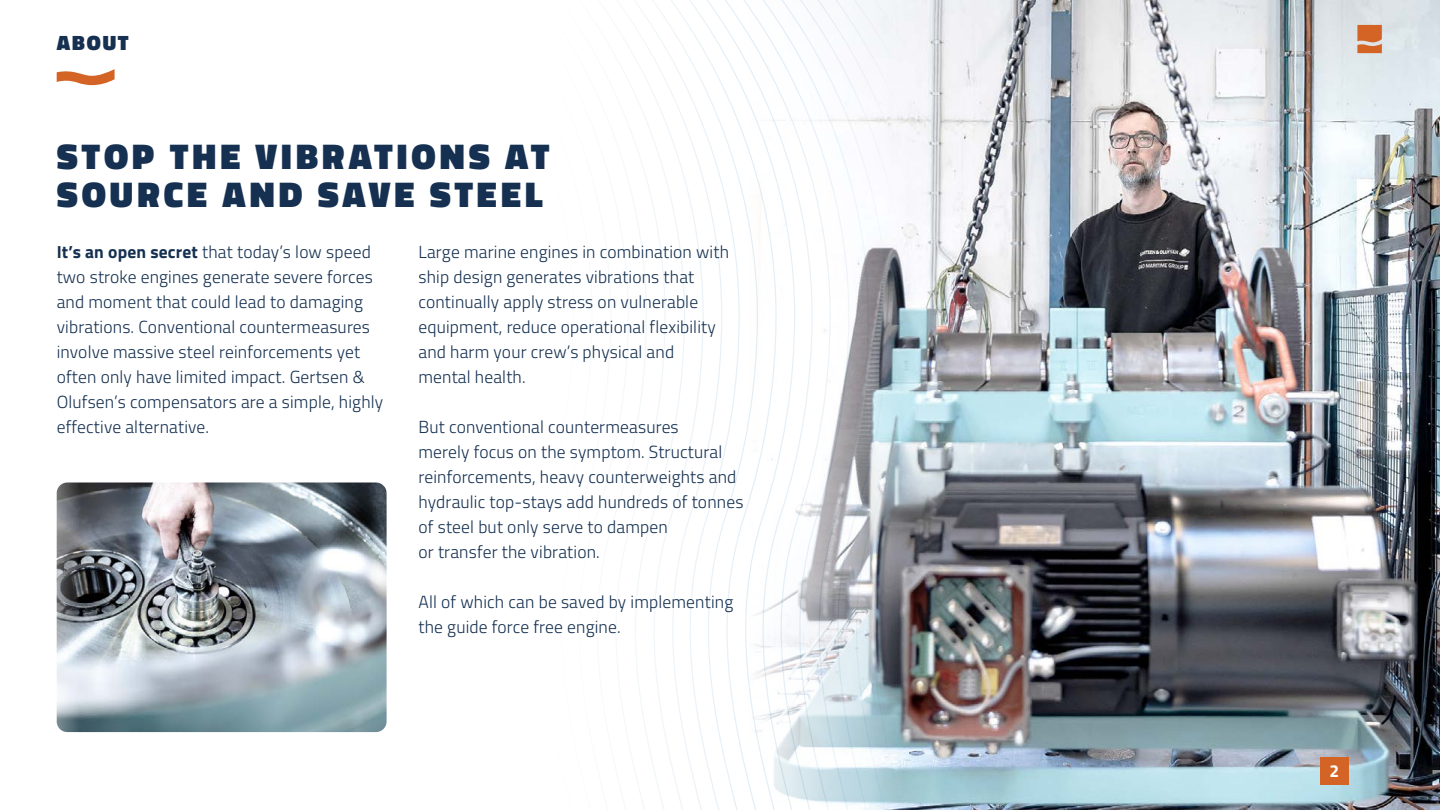
<style>
.page{position:relative;width:1440px;height:810px;background:#fff}
.page>*{position:absolute;margin:0;border:0;box-sizing:border-box;transform-origin:0 0}
.t1{font:900 36.25px/38.8px "Titillium Web";letter-spacing:.11em;color:#153050}
.t2{font:900 21px "Titillium Web";letter-spacing:.09em;color:#153050}
.t3{font:300 17.5px/25px "Titillium Web";letter-spacing:.01em;color:#153050}
.t4{font:700 17.38px "Titillium Web";color:#fff}
.s1{font-weight:700}
</style>
<div class="page">
<svg style="left:740px;top:0;width:8px;height:781px"></svg>
<svg style="left:686px;top:0;width:54px;height:810px"></svg>
<svg style="left:621px;top:0;width:65px;height:810px"></svg>
<img style="left:748px;top:0;width:692px;height:810px">
<img style="left:57px;top:482px;width:330px;height:250px">
<div style="left:1320px;top:757px;width:29px;height:28px;background:#d46426"></div>
<svg style="left:57px;top:69px;width:58px;height:16px"></svg>
<svg style="left:1357px;top:25px;width:25px;height:28px"></svg>
<p class="t2" style="left:57px;top:27px;width:74px">ABOUT</p>
<h1 class="t1" style="left:57px;top:137px;width:494px">STOP THE VIBRATIONS AT<br>SOURCE AND SAVE STEEL</h1>
<p class="t3" style="left:57px;top:238px;width:328px"><span class="s1">It’s an open secret</span> that today’s low speed two stroke engines generate severe forces and moment that could lead to damaging vibrations. Conventional countermeasures involve massive steel reinforcements yet often only have limited impact. Gertsen &amp; Olufsen’s compensators are a simple, highly effective alternative.</p>
<p class="t3" style="left:418px;top:238px;width:312px">Large marine engines in combination with ship design generates vibrations that continually apply stress on vulnerable equipment, reduce operational flexibility and harm your crew’s physical and mental health.</p>
<p class="t3" style="left:418px;top:413px;width:326px">But conventional countermeasures<br>merely focus on the symptom. Structural reinforcements, heavy counterweights and hydraulic top-stays add hundreds of tonnes of steel but only serve to dampen<br>or transfer the vibration.</p>
<p class="t3" style="left:418px;top:588px;width:316px">All of which can be saved by implementing the guide force free engine.</p>
<p class="t4" style="left:1330px;top:757px;width:11px">2</p>
</div>
